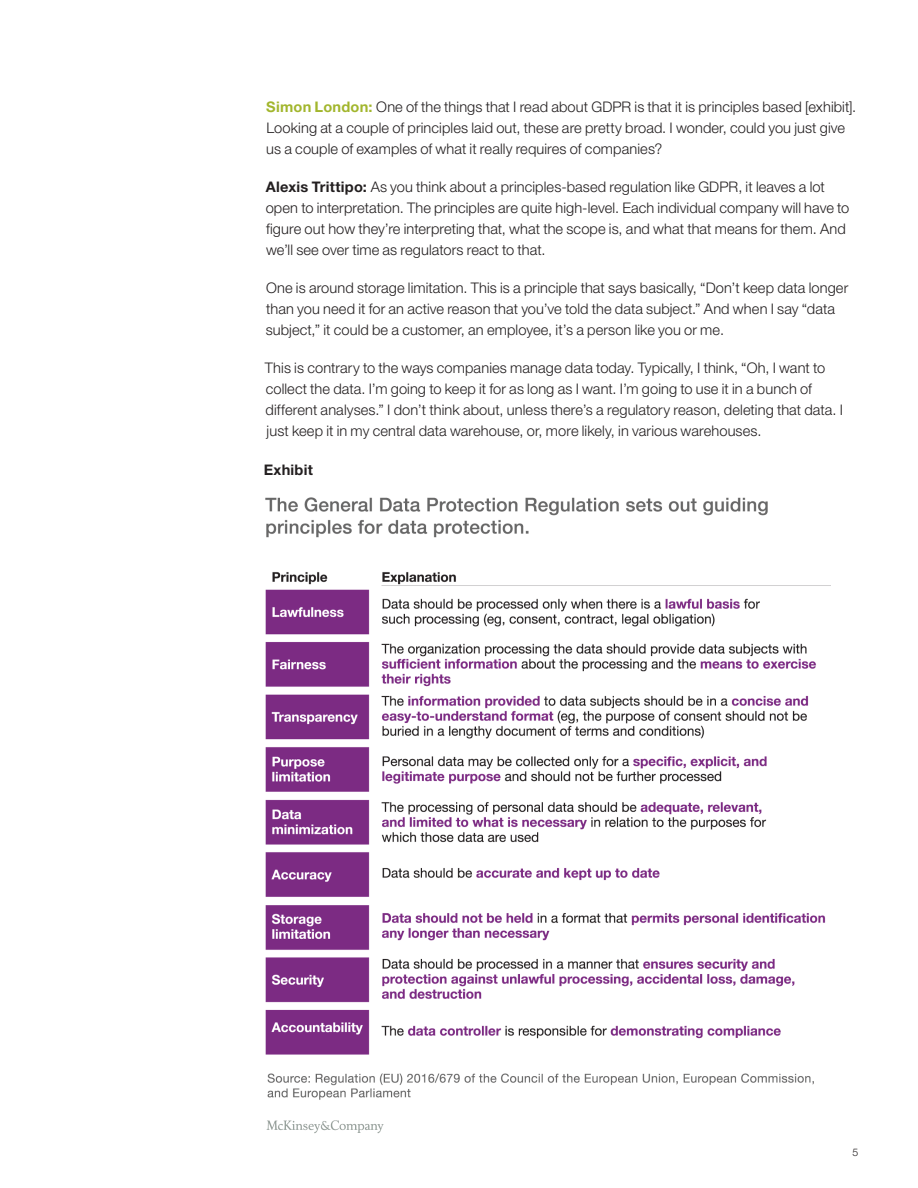
<style>
.page{position:relative;width:918px;height:1188px;background:#fff}
.page>*{position:absolute;margin:0;border:0;box-sizing:border-box;transform-origin:0 0}
.Body{font:300 14.7px/21px "Helvetica Neue LT Std";letter-spacing:.005em;color:#231f20}
.Interview_1{font:300 14.7px/21px "Helvetica Neue LT Std";letter-spacing:.005em;color:#231f20}
.Interview_3{font:300 14.7px/21px "Helvetica Neue LT Std";letter-spacing:.005em;color:#231f20}
.Attribution_Podcast{font:700 14.7px "Helvetica Neue LT Std";letter-spacing:.015em;color:#231f20}
.t1{font:300 10.5px "Helvetica Neue LT Std";color:#231f20}
.s1{font-weight:700;color:#a2b62d}
.s2{font-weight:700}
</style>
<div class="page">
<img style="left:265px;top:497px;width:565px;height:637px">
<p class="Interview_3" style="left:266px;top:96px;width:592px"><span class="s1">Simon London:</span> One of the things that I read about GDPR is that it is principles based [exhibit].<br>Looking at a couple of principles laid out, these are pretty broad. I wonder, could you just give us a couple of examples of what it really requires of companies?</p>
<p class="Interview_1" style="left:266px;top:176px;width:585px"><span class="s2">Alexis Trittipo:</span> As you think about a principles-based regulation like GDPR, it leaves a lot open to interpretation. The principles are quite high-level. Each individual company will have to figure out how they’re interpreting that, what the scope is, and what that means for them. And we’ll see over time as regulators react to that.</p>
<p class="Body" style="left:266px;top:277px;width:584px">One is around storage limitation. This is a principle that says basically, “Don’t keep data longer than you need it for an active reason that you’ve told the data subject.” And when I say “data subject,” it could be a customer, an employee, it’s a person like you or me.</p>
<p class="Body" style="left:265px;top:357px;width:580px">This is contrary to the ways companies manage data today. Typically, I think, “Oh, I want to collect the data. I’m going to keep it for as long as I want. I’m going to use it in a bunch of different analyses.” I don’t think about, unless there’s a regulatory reason, deleting that data. I just keep it in my central data warehouse, or, more likely, in various warehouses.</p>
<p class="Attribution_Podcast" style="left:264px;top:461px;width:51px">Exhibit</p>
<p class="t1" style="left:853px;top:1145px;width:7px">5</p>
</div>
